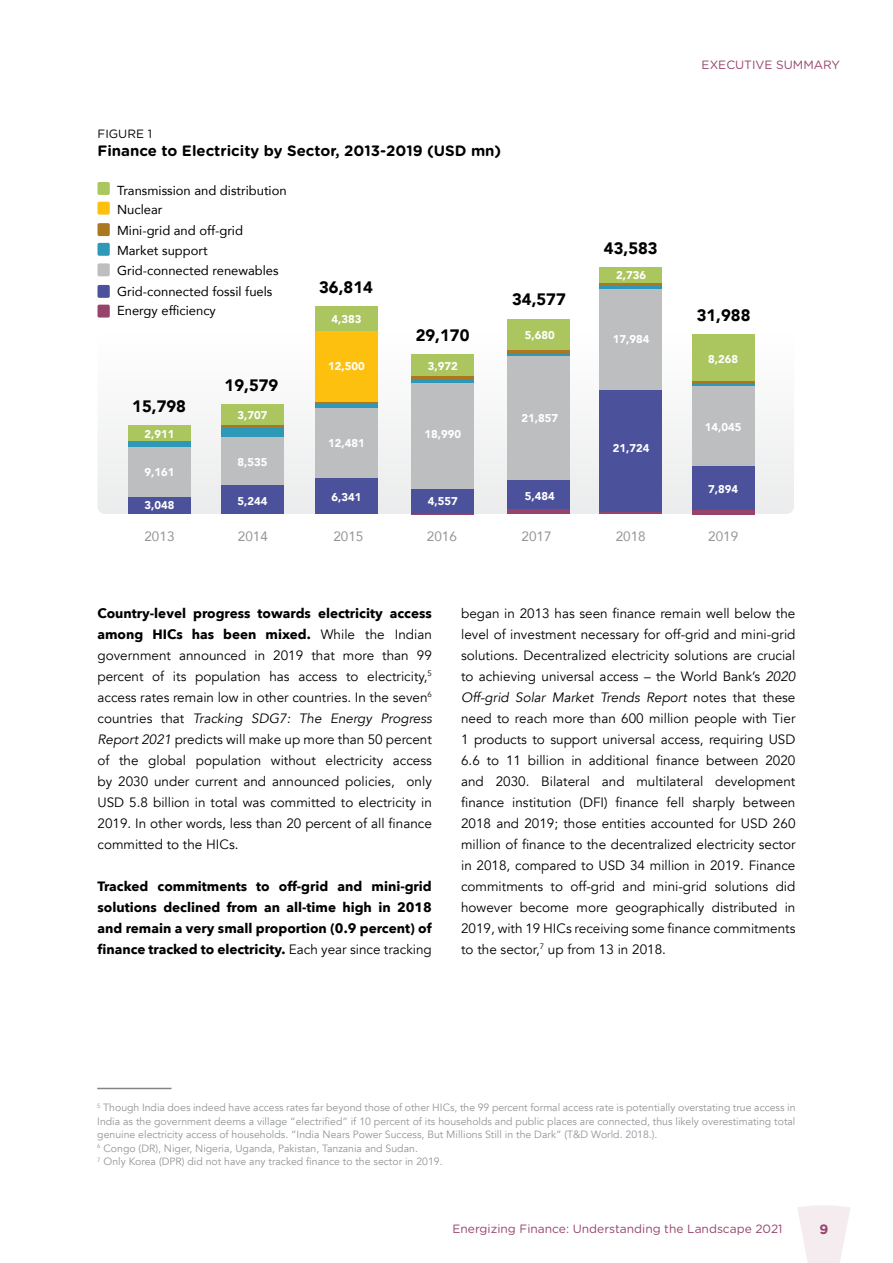
<style>
.page{position:relative;width:893px;height:1263px;background:#fff}
.page>*{position:absolute;margin:0;border:0;box-sizing:border-box;transform-origin:0 0}
.t1{font:900 16.5px "Avenir";color:#000}
.t2{font:700 15px "Gotham Rounded";color:#000}
.t3{font:13.5px/21px "Avenir";color:#000;text-align:justify}
.t4{font:700 13.5px/21px "Avenir Next";color:#000}
.t5{font:13.5px "Avenir";color:#939598}
.t6{font:700 13.5px "Gotham Rounded";color:#96446c}
.t7{font:13.05px/20.1px "Avenir";color:#000}
.t8{font:12px "Gotham Rounded";color:#96446c}
.t9{font:12px "Gotham Rounded";color:#000}
.t10{font:900 11.25px "Avenir";color:#fff}
.t11{font:10.5px/13.5px "Avenir";color:#939598}
.s1{font-family:"Avenir";font-weight:400}
.s2{font-style:italic}
</style>
<div class="page">
<svg style="left:798px;top:1205px;width:52px;height:58px"></svg>
<svg style="left:97px;top:202px;width:697px;height:312px"></svg>
<div style="left:97px;top:182px;width:13px;height:13px;background:#abc55f;border-radius:2px"></div>
<div style="left:97px;top:202px;width:13px;height:13px;background:#fec00f;border-radius:2px"></div>
<div style="left:97px;top:223px;width:13px;height:13px;background:#ab781f;border-radius:2px"></div>
<div style="left:97px;top:243px;width:13px;height:13px;background:#2e98b8;border-radius:2px"></div>
<div style="left:97px;top:263px;width:13px;height:13px;background:#bcbec0;border-radius:2px"></div>
<div style="left:97px;top:285px;width:13px;height:13px;background:#4b519b;border-radius:2px"></div>
<div style="left:97px;top:305px;width:13px;height:13px;background:#96446c;border-radius:2px"></div>
<div style="left:508px;top:479px;width:62px;height:30px;background:#4b519b"></div>
<div style="left:508px;top:356px;width:62px;height:123px;background:#bcbec0"></div>
<div style="left:128px;top:497px;width:62px;height:17px;background:#4b519b"></div>
<div style="left:128px;top:446px;width:62px;height:51px;background:#bcbec0"></div>
<div style="left:128px;top:441px;width:62px;height:5px;background:#2e98b8"></div>
<div style="left:128px;top:425px;width:62px;height:16px;background:#abc55f"></div>
<div style="left:222px;top:485px;width:62px;height:29px;background:#4b519b"></div>
<div style="left:222px;top:436px;width:62px;height:49px;background:#bcbec0"></div>
<div style="left:222px;top:427px;width:62px;height:9px;background:#2e98b8"></div>
<hr style="left:222px;top:424px;width:62px;height:3px;background:#ab781f">
<div style="left:222px;top:404px;width:62px;height:20px;background:#abc55f"></div>
<div style="left:508px;top:509px;width:62px;height:5px;background:#96446c"></div>
<svg style="left:508px;top:352px;width:62px;height:4px"></svg>
<hr style="left:508px;top:349px;width:62px;height:3px;background:#ab781f">
<div style="left:508px;top:319px;width:62px;height:30px;background:#abc55f"></div>
<div style="left:600px;top:288px;width:62px;height:102px;background:#bcbec0"></div>
<div style="left:600px;top:390px;width:62px;height:122px;background:#4b519b"></div>
<hr style="left:600px;top:512px;width:62px;height:2px;background:#96446c">
<hr style="left:600px;top:286px;width:62px;height:2px;background:#2e98b8">
<hr style="left:600px;top:283px;width:62px;height:3px;background:#ab781f">
<div style="left:600px;top:268px;width:62px;height:15px;background:#abc55f"></div>
<div style="left:692px;top:465px;width:62px;height:45px;background:#4b519b"></div>
<div style="left:692px;top:386px;width:62px;height:79px;background:#bcbec0"></div>
<div style="left:692px;top:510px;width:62px;height:5px;background:#96446c"></div>
<hr style="left:692px;top:383px;width:62px;height:3px;background:#2e98b8">
<hr style="left:692px;top:381px;width:62px;height:2px;background:#ab781f">
<div style="left:692px;top:334px;width:62px;height:47px;background:#abc55f"></div>
<div style="left:315px;top:478px;width:62px;height:36px;background:#4b519b"></div>
<div style="left:315px;top:408px;width:62px;height:70px;background:#bcbec0"></div>
<div style="left:315px;top:403px;width:62px;height:5px;background:#2e98b8"></div>
<hr style="left:315px;top:402px;width:62px;height:1px;background:#ab781f">
<div style="left:315px;top:306px;width:62px;height:26px;background:#abc55f"></div>
<div style="left:315px;top:332px;width:62px;height:70px;background:#fec00f"></div>
<div style="left:411px;top:382px;width:62px;height:107px;background:#bcbec0"></div>
<hr style="left:411px;top:379px;width:62px;height:3px;background:#2e98b8">
<hr style="left:411px;top:376px;width:62px;height:3px;background:#ab781f">
<div style="left:411px;top:354px;width:62px;height:22px;background:#abc55f"></div>
<div style="left:411px;top:489px;width:62px;height:25px;background:#4b519b"></div>
<hr style="left:97px;top:1088px;width:75px;height:1px;background:#828487">
<p class="t9" style="left:98px;top:126px;width:56px">FIGURE 1</p>
<p class="t2" style="left:98px;top:140px;width:405px">Finance to Electricity by Sector, 2013-2019 (USD mn)</p>
<p class="t7" style="left:117px;top:180px;width:171px;line-height:19.4px">Transmission and distribution<br>Nuclear</p>
<p class="t7" style="left:117px;top:220px;width:163px">Mini-grid and off-grid<br>Market support<br>Grid-connected renewables<br>Grid-connected fossil fuels</p>
<p class="t7" style="left:117px;top:300px;width:100px">Energy efficiency</p>
<p class="t1" style="left:132px;top:392px;width:55px">15,798</p>
<p class="t10" style="left:145px;top:425px;width:31px">2,911</p>
<p class="t10" style="left:144px;top:463px;width:31px">9,161</p>
<p class="t10" style="left:144px;top:496px;width:31px">3,048</p>
<p class="t1" style="left:225px;top:371px;width:55px">19,579</p>
<p class="t10" style="left:238px;top:406px;width:31px">3,707</p>
<p class="t10" style="left:238px;top:452px;width:31px">8,535</p>
<p class="t10" style="left:238px;top:491px;width:31px">5,244</p>
<p class="t1" style="left:319px;top:273px;width:55px">36,814</p>
<p class="t10" style="left:331px;top:310px;width:31px">4,383</p>
<p class="t10" style="left:328px;top:357px;width:38px">12,500</p>
<p class="t10" style="left:328px;top:433px;width:38px">12,481</p>
<p class="t10" style="left:331px;top:488px;width:31px">6,341</p>
<p class="t1" style="left:416px;top:321px;width:55px">29,170</p>
<p class="t10" style="left:428px;top:357px;width:31px">3,972</p>
<p class="t10" style="left:425px;top:425px;width:38px">18,990</p>
<p class="t10" style="left:428px;top:491px;width:31px">4,557</p>
<p class="t1" style="left:512px;top:285px;width:55px">34,577</p>
<p class="t10" style="left:525px;top:326px;width:31px">5,680</p>
<p class="t10" style="left:521px;top:408px;width:38px">21,857</p>
<p class="t10" style="left:525px;top:487px;width:31px">5,484</p>
<p class="t1" style="left:604px;top:234px;width:55px">43,583</p>
<p class="t10" style="left:616px;top:266px;width:31px">2,736</p>
<p class="t10" style="left:613px;top:330px;width:38px">17,984</p>
<p class="t10" style="left:613px;top:438px;width:38px">21,724</p>
<p class="t8" style="left:702px;top:57px;width:140px">EXECUTIVE SUMMARY</p>
<p class="t1" style="left:697px;top:301px;width:55px">31,988</p>
<p class="t10" style="left:708px;top:349px;width:31px">8,268</p>
<p class="t10" style="left:705px;top:417px;width:38px">14,045</p>
<p class="t10" style="left:708px;top:479px;width:31px">7,894</p>
<p class="t5" style="left:144px;top:526px;width:32px">2013</p>
<p class="t5" style="left:238px;top:526px;width:32px">2014</p>
<p class="t5" style="left:333px;top:526px;width:32px">2015</p>
<p class="t5" style="left:427px;top:526px;width:32px">2016</p>
<p class="t5" style="left:522px;top:526px;width:32px">2017</p>
<p class="t5" style="left:616px;top:526px;width:32px">2018</p>
<p class="t5" style="left:708px;top:526px;width:32px">2019</p>
<p class="t4" style="left:98px;top:602px;width:336px">Country-level progress towards electricity access among HICs has been mixed. <span class="s1">While the Indian</span></p>
<p class="t3" style="left:97px;top:645px;width:336px">government announced in 2019 that more than 99 percent of its population has access to electricity,<sup>5 </sup>access rates remain low in other countries. In the seven<sup>6 </sup>countries that <span class="s2">Tracking SDG7: The Energy Progress Report 2021</span> predicts will make up more than 50 percent of the global population without electricity access by 2030 under current and announced policies, only USD 5.8 billion in total was committed to electricity in 2019. In other words, less than 20 percent of all finance committed to the HICs.</p>
<p class="t4" style="left:97px;top:875px;width:336px;text-align:justify">Tracked commitments to off-grid and mini-grid solutions declined from an all-time high in 2018 and remain a very small proportion (0.9 percent) of finance tracked to electricity. <span class="s1">Each year since tracking</span></p>
<p class="t3" style="left:461px;top:603px;width:336px">began in 2013 has seen finance remain well below the level of investment necessary for off-grid and mini-grid solutions. Decentralized electricity solutions are crucial to achieving universal access – the World Bank’s <span class="s2">2020<br>Off-grid Solar Market Trends Report</span> notes that these need to reach more than 600 million people with Tier 1 products to support universal access, requiring USD 6.6 to 11 billion in additional finance between 2020 and 2030. Bilateral and multilateral development finance institution (DFI) finance fell sharply between 2018 and 2019; those entities accounted for USD 260 million of finance to the decentralized electricity sector in 2018, compared to USD 34 million in 2019. Finance commitments to off-grid and mini-grid solutions did however become more geographically distributed in 2019, with 19 HICs receiving some finance commitments to the sector,<sup>7</sup> up from 13 in 2018.</p>
<p class="t11" style="left:97px;top:1101px;width:700px"><sup>5</sup> Though India does indeed have access rates far beyond those of other HICs, the 99 percent formal access rate is potentially overstating true access in India as the government deems a village “electrified” if 10 percent of its households and public places are connected, thus likely overestimating total genuine electricity access of households. “India Nears Power Success, But Millions Still in the Dark” (T&amp;D World. 2018.).<br><sup>6</sup> Congo (DR), Niger, Nigeria, Uganda, Pakistan, Tanzania and Sudan.<br><sup>7</sup> Only Korea (DPR) did not have any tracked finance to the sector in 2019.</p>
<p class="t8" style="left:452px;top:1221px;width:332px">Energizing Finance: Understanding the Landscape 2021</p>
<p class="t6" style="left:819px;top:1220px;width:10px">9</p>
</div>
